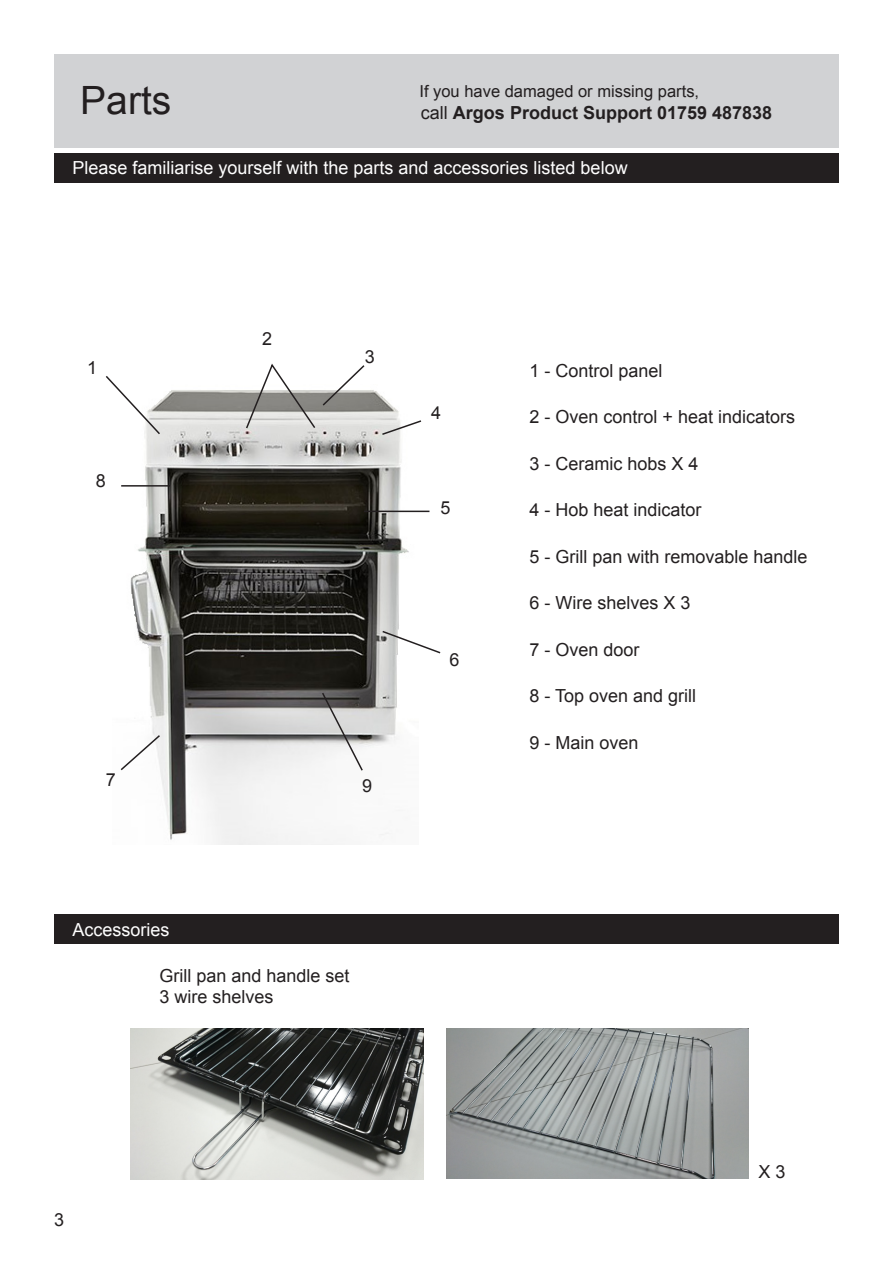
<style>
.page{position:relative;width:893px;height:1263px;background:#fff}
.page>*{position:absolute;margin:0;border:0;box-sizing:border-box;transform-origin:0 0}
.t1{font:39px "Arial";color:#231f20}
.t2{font:18px/21.6px "Arial";color:#231f20}
.t3{font:18px "Arial";color:#fff}
.t4{font:700 18px "Arial";color:#231f20}
.t5{font:16.5px "Arial";color:#231f20}
.s1{font-weight:400}
</style>
<div class="page">
<div style="left:54px;top:54px;width:785px;height:94px;background:#d1d2d4"></div>
<div style="left:54px;top:914px;width:785px;height:30px;background:#231f20"></div>
<div style="left:54px;top:153px;width:785px;height:30px;background:#231f20"></div>
<img style="left:130px;top:390px;width:288px;height:454px">
<svg style="left:105px;top:376px;width:57px;height:60px"></svg>
<hr style="left:121px;top:485px;width:49px;height:2px;background:#231f20">
<svg style="left:381px;top:629px;width:60px;height:26px"></svg>
<hr style="left:364px;top:511px;width:65px;height:1px;background:#231f20">
<svg style="left:381px;top:419px;width:41px;height:17px"></svg>
<svg style="left:245px;top:363px;width:121px;height:67px"></svg>
<svg style="left:120px;top:733px;width:42px;height:39px"></svg>
<svg style="left:321px;top:691px;width:43px;height:81px"></svg>
<img style="left:130px;top:1028px;width:293px;height:151px">
<img style="left:446px;top:1028px;width:303px;height:151px">
<h1 class="t1" style="left:80px;top:74px;width:93px">Parts</h1>
<p class="t5" style="left:419px;top:81px;width:281px">If you have damaged or missing parts,</p>
<p class="t4" style="left:421px;top:101px;width:353px"><span class="s1">call</span> Argos Product Support 01759 487838</p>
<p class="t3" style="left:72px;top:156px;width:557px">Please familiarise yourself with the parts and accessories listed below</p>
<p class="t2" style="left:87px;top:357px;width:12px">1</p>
<p class="t2" style="left:96px;top:470px;width:12px">8</p>
<p class="t2" style="left:262px;top:328px;width:12px">2</p>
<p class="t2" style="left:365px;top:346px;width:12px">3</p>
<p class="t2" style="left:106px;top:769px;width:12px">7</p>
<p class="t2" style="left:362px;top:775px;width:12px">9</p>
<p class="t3" style="left:72px;top:918px;width:99px">Accessories</p>
<p class="t2" style="left:159px;top:965px;width:192px">Grill pan and handle set<br>3 wire shelves</p>
<p class="t2" style="left:431px;top:402px;width:12px">4</p>
<p class="t2" style="left:440px;top:497px;width:12px">5</p>
<p class="t2" style="left:450px;top:649px;width:12px">6</p>
<p class="t2" style="left:529px;top:360px;width:135px">1 - Control panel</p>
<p class="t2" style="left:529px;top:406px;width:267px">2 - Oven control + heat indicators</p>
<p class="t2" style="left:529px;top:453px;width:171px">3 - Ceramic hobs X 4</p>
<p class="t2" style="left:529px;top:499px;width:174px">4 - Hob heat indicator</p>
<p class="t2" style="left:529px;top:546px;width:280px">5 - Grill pan with removable handle</p>
<p class="t2" style="left:529px;top:592px;width:163px">6 - Wire shelves X 3</p>
<p class="t2" style="left:529px;top:639px;width:112px">7 - Oven door</p>
<p class="t2" style="left:529px;top:685px;width:168px">8 - Top oven and grill</p>
<p class="t2" style="left:529px;top:732px;width:111px">9 - Main oven</p>
<p class="t2" style="left:54px;top:1209px;width:12px">3</p>
<p class="t2" style="left:759px;top:1161px;width:29px">X 3</p>
</div>
